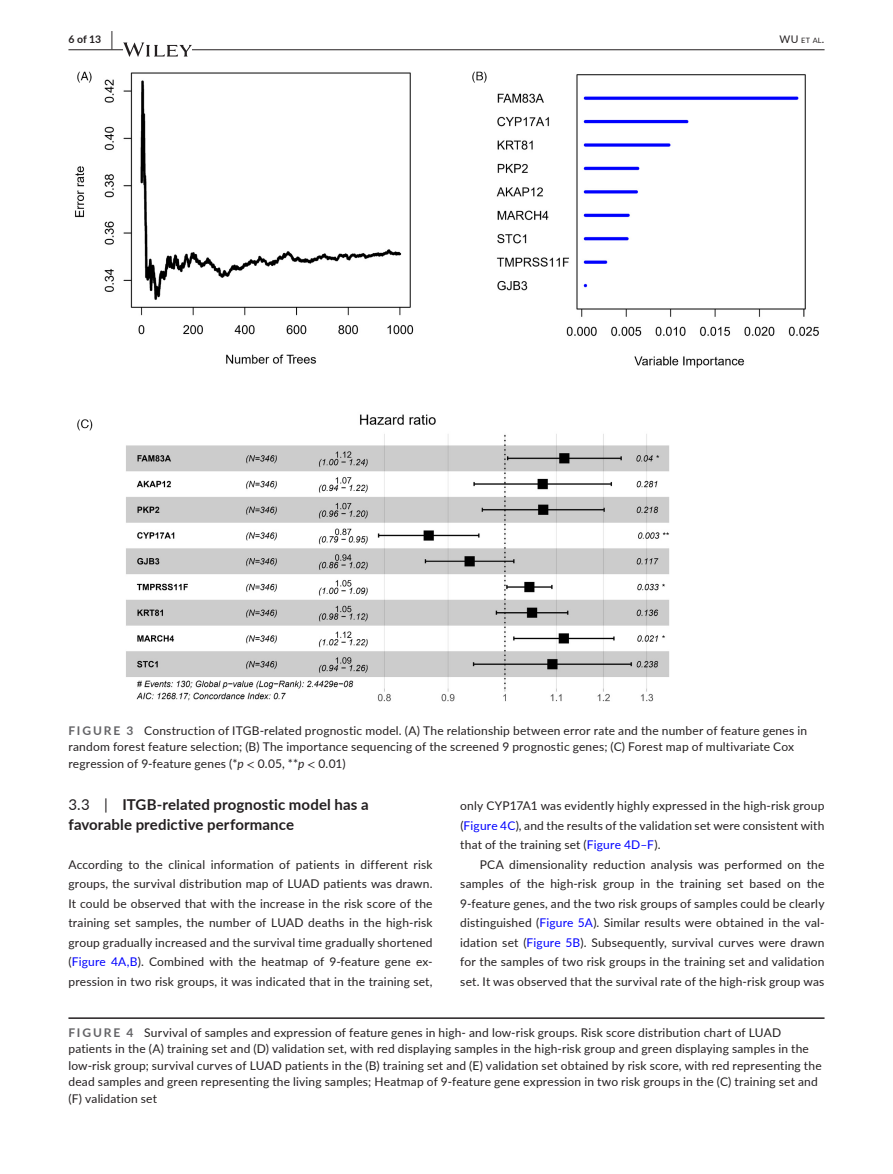
<style>
.page{position:relative;width:893px;height:1174px;background:#fff}
.page>*{position:absolute;margin:0;border:0;box-sizing:border-box;transform-origin:0 0}
.t1{font:700 15px/19.5px "Lato";letter-spacing:.01em;color:#231f20}
.t2{font:12px/19.5px "Lato";letter-spacing:.015em;color:#231f20;text-align:justify}
.t3{font:700 10.5px "Lato";color:#231f20}
.t4{font:7.35px "Lato";color:#231f20}
.s1{font-size:19.5px}
.s2{font-size:10.5px}
.s3{font-weight:700;color:#636366}
.s4{font-style:italic}
.s5{font-family:"STIX"}
.s6{font-weight:400}
.s7{color:#00f}
</style>
<div class="page">
<hr style="left:68px;top:49px;width:756px;height:1px;background:#231f20">
<svg style="left:123px;top:42px;width:69px;height:15px"></svg>
<img style="left:75px;top:71px;width:744px;height:631px">
<hr style="left:68px;top:1017px;width:756px;height:2px;background:#231f20">
<p class="t3" style="left:68px;top:31px;width:46px">6 of 13 <span class="s1">|</span></p>
<p class="t4" style="left:780px;top:35px;width:46px"><span class="s2">WU</span> et al<span class="s2">.</span></p>
<p class="t2" style="left:68px;top:722px;width:740px;line-height:16.5px;text-align:left"><span class="s3">FIGURE 3</span> Construction of ITGB-related prognostic model. (A) The relationship between error rate and the number of feature genes in random forest feature selection; (B) The importance sequencing of the screened 9 prognostic genes; (C) Forest map of multivariate Cox regression of 9-feature genes (*<span class="s4">p</span> <span class="s5">&lt;</span> 0.05, **<span class="s4">p</span> <span class="s5">&lt;</span> 0.01)</p>
<p class="t1" style="left:68px;top:794px;width:302px"><span class="s6">3.3 |</span> ITGB-related prognostic model has a favorable predictive performance</p>
<p class="t2" style="left:68px;top:854px;width:366px">According to the clinical information of patients in different risk groups, the survival distribution map of LUAD patients was drawn.<br>It could be observed that with the increase in the risk score of the training set samples, the number of LUAD deaths in the high-risk group gradually increased and the survival time gradually shortened (<span class="s7">Figure 4A,B</span>). Combined with the heatmap of 9-feature gene ex&shy;pression in two risk groups, it was indicated that in the training set,</p>
<p class="t2" style="left:460px;top:795px;width:366px">only CYP17A1 was evidently highly expressed in the high-risk group (<span class="s7">Figure 4C</span>), and the results of the validation set were consistent with that of the training set (<span class="s7">Figure 4D–F</span>).</p>
<p class="t2" style="left:460px;top:854px;width:366px;text-indent:20px">PCA dimensionality reduction analysis was performed on the samples of the high-risk group in the training set based on the 9-feature genes, and the two risk groups of samples could be clearly distinguished (<span class="s7">Figure 5A</span>). Similar results were obtained in the val&shy;idation set (<span class="s7">Figure 5B</span>). Subsequently, survival curves were drawn for the samples of two risk groups in the training set and validation set. It was observed that the survival rate of the high-risk group was</p>
<p class="t2" style="left:68px;top:1023px;width:755px;line-height:16.5px;text-align:left"><span class="s3">FIGURE 4</span> Survival of samples and expression of feature genes in high- and low-risk groups. Risk score distribution chart of LUAD patients in the (A) training set and (D) validation set, with red displaying samples in the high-risk group and green displaying samples in the low-risk group; survival curves of LUAD patients in the (B) training set and (E) validation set obtained by risk score, with red representing the dead samples and green representing the living samples; Heatmap of 9-feature gene expression in two risk groups in the (C) training set and (F) validation set</p>
</div>
